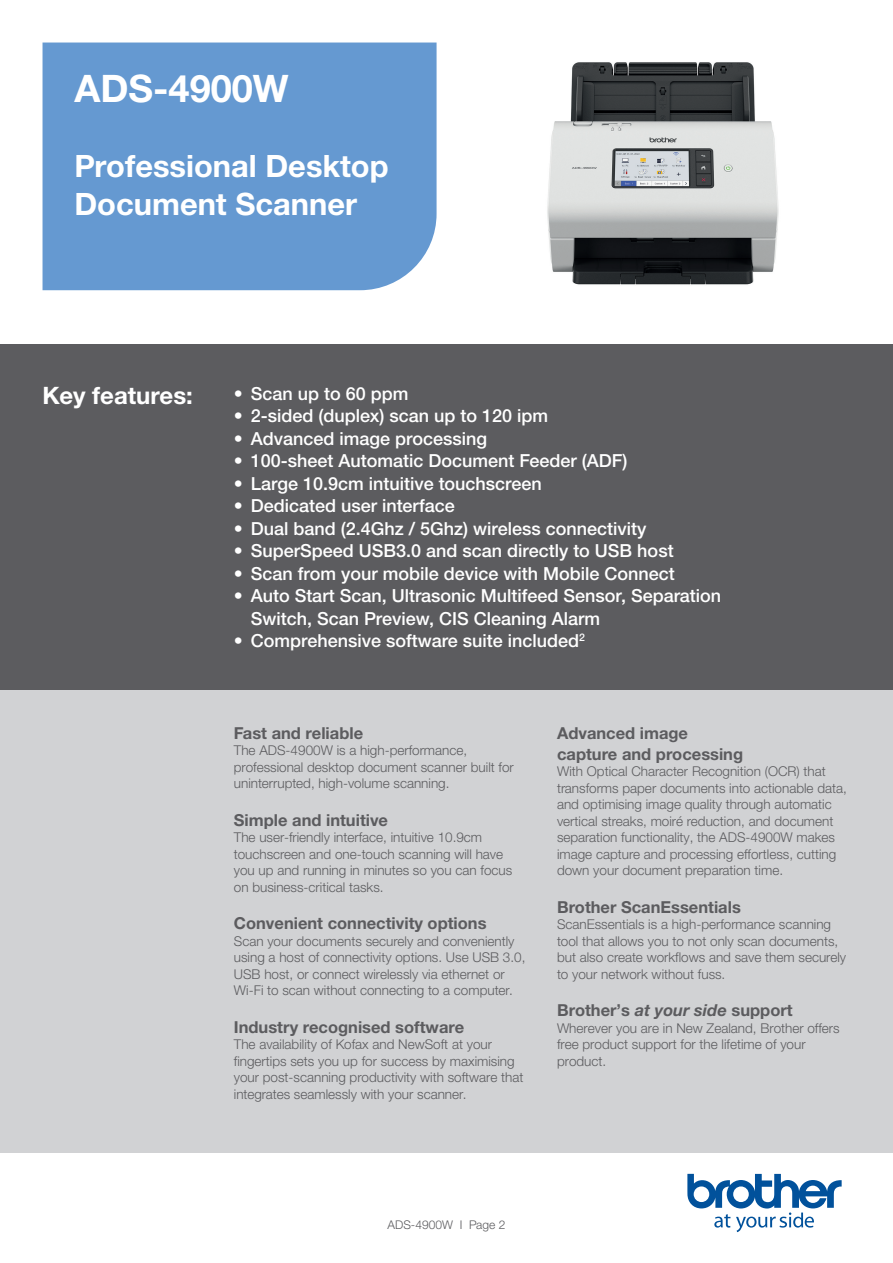
<style>
.page{position:relative;width:893px;height:1263px;background:#fff}
.page>*{position:absolute;margin:0;border:0;box-sizing:border-box;transform-origin:0 0}
.t1{font:700 37.95px "Helvetica Neue LTW1 G";color:#fff}
.t2{font:700 30.9px "Helvetica Neue LTW1 G";color:#fff}
.t3{font:700 24px "Helvetica Neue LTW1 G";color:#fff}
.t4{font:500 18px/22.5px "Helvetica Neue LTW1 G";color:#fff}
.Body{font:700 16.5px/21px "Helvetica Neue LTW1 G";color:#5c5c5f}
.Body-2{font:300 13.5px/16.5px "Helvetica Neue LTW1 G";color:#5c5c5f}
.Body-3{font:300 12px "Helvetica Neue LTW1 G";color:#5c5c5f}
.s1{font-style:italic}
</style>
<div class="page">
<img style="left:547px;top:62px;width:232px;height:223px">
<div style="left:0;top:690px;width:893px;height:462px;background:#d1d2d4"></div>
<div style="left:43px;top:43px;width:394px;height:247px;background:#6599d1"></div>
<div style="left:0;top:344px;width:893px;height:346px;background:#5c5c5f"></div>
<svg style="left:687px;top:1174px;width:155px;height:58px"></svg>
<p class="t1" style="left:74px;top:65px;width:216px">ADS-4900W</p>
<p class="t2" style="left:74px;top:147px;width:316px">Professional Desktop</p>
<p class="t2" style="left:74px;top:185px;width:284px">Document Scanner</p>
<p class="t3" style="left:43px;top:381px;width:152px">Key features:</p>
<p class="t4" style="left:234px;top:382px;width:176px">• Scan up to 60 ppm</p>
<p class="t4" style="left:234px;top:405px;width:316px">• 2-sided (duplex) scan up to 120 ipm</p>
<p class="t4" style="left:234px;top:427px;width:255px">• Advanced image processing</p>
<p class="t4" style="left:234px;top:450px;width:395px">• 100-sheet Automatic Document Feeder (ADF)</p>
<p class="t4" style="left:234px;top:472px;width:309px">• Large 10.9cm intuitive touchscreen</p>
<p class="t4" style="left:234px;top:495px;width:222px">• Dedicated user interface</p>
<p class="t4" style="left:234px;top:517px;width:414px">• Dual band (2.4Ghz / 5Ghz) wireless connectivity</p>
<p class="t4" style="left:234px;top:540px;width:441px">• SuperSpeed USB3.0 and scan directly to USB host</p>
<p class="t4" style="left:234px;top:562px;width:442px">• Scan from your mobile device with Mobile Connect</p>
<p class="t4" style="left:251px;top:585px;width:472px;text-indent:-17px">• Auto Start Scan, Ultrasonic Multifeed Sensor, Separation<br>Switch, Scan Preview, CIS Cleaning Alarm</p>
<p class="t4" style="left:234px;top:630px;width:353px">• Comprehensive software suite included<sup>2</sup></p>
<p class="Body" style="left:234px;top:722px;width:131px">Fast and reliable</p>
<p class="Body-2" style="left:234px;top:742px;width:281px">The ADS-4900W is a high-performance, professional desktop document scanner built for uninterrupted, high-volume scanning.</p>
<p class="Body" style="left:234px;top:809px;width:156px">Simple and intuitive</p>
<p class="Body-2" style="left:234px;top:829px;width:280px">The user-friendly interface, intuitive 10.9cm touchscreen and one-touch scanning will have you up and running in minutes so you can focus on business-critical tasks.</p>
<p class="Body" style="left:234px;top:913px;width:254px">Convenient connectivity options</p>
<p class="Body-2" style="left:234px;top:932px;width:293px">Scan your documents securely and conveniently using a host of connectivity options. Use USB 3.0, USB host, or connect wirelessly via ethernet or Wi-Fi to scan without connecting to a computer.</p>
<p class="Body" style="left:234px;top:1016px;width:232px">Industry recognised software</p>
<p class="Body-2" style="left:234px;top:1036px;width:291px">The availability of Kofax and NewSoft at your fingertips sets you up for success by maximising your post-scanning productivity with software that integrates seamlessly with your scanner.</p>
<p class="Body" style="left:557px;top:722px;width:188px">Advanced image capture and processing</p>
<p class="Body-2" style="left:557px;top:763px;width:291px">With Optical Character Recognition (OCR) that transforms paper documents into actionable data, and optimising image quality through automatic vertical streaks, moiré reduction, and document separation functionality, the ADS-4900W makes image capture and processing effortless, cutting down your document preparation time.</p>
<p class="Body" style="left:557px;top:896px;width:185px">Brother ScanEssentials</p>
<p class="Body-2" style="left:557px;top:916px;width:291px">ScanEssentials is a high-performance scanning tool that allows you to not only scan documents, but also create workflows and save them securely to your network without fuss.</p>
<p class="Body" style="left:557px;top:1000px;width:237px">Brother’s <span class="s1">at your side</span> support</p>
<p class="Body-2" style="left:557px;top:1019px;width:284px">Wherever you are in New Zealand, Brother offers free product support for the lifetime of your product.</p>
<p class="Body-3" style="left:388px;top:1217px;width:119px">ADS-4900W I Page 2</p>
</div>
